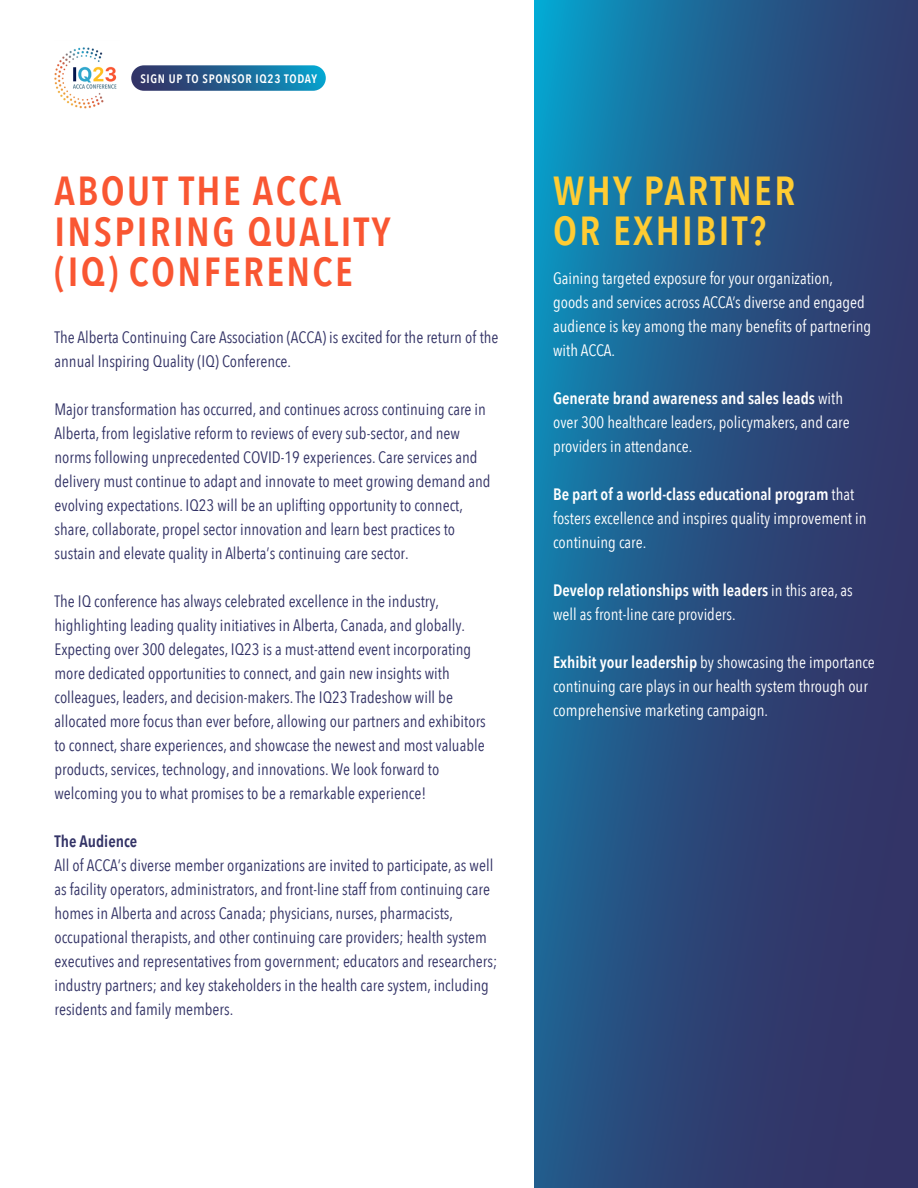
<style>
.page{position:relative;width:918px;height:1188px;background:#fff}
.page>*{position:absolute;margin:0;border:0;box-sizing:border-box;transform-origin:0 0}
.t1{font:600 40.5px/40.5px "Avenir Next Condensed";letter-spacing:.06em;color:#f95632}
.t2{font:600 40.5px/40.5px "Avenir Next Condensed";letter-spacing:.06em;color:#fc3}
.t3{font:16.5px/24px "Avenir Next Condensed";color:#336}
.t4{font:16.5px/24px "Avenir Next Condensed";color:#fff}
.t5{font:600 16.5px "Avenir Next Condensed";color:#336}
.t6{font:600 12.15px "Avenir Next Condensed";letter-spacing:.06em;color:#fff}
.s1{font-weight:600}
</style>
<div class="page">
<div style="left:131px;top:65px;width:195px;height:26px;background:linear-gradient(to right,#382a5e,#089ec9);border-radius:13px"></div>
<img style="left:54px;top:47px;width:63px;height:62px">
<svg style="left:535px;top:0;width:383px;height:1188px;background:#265081"></svg>
<p class="t6" style="left:140px;top:68px;width:178px">SIGN UP TO SPONSOR IQ23 TODAY</p>
<h1 class="t1" style="left:54px;top:170px;width:337px">ABOUT THE ACCA<br>INSPIRING QUALITY (IQ) CONFERENCE</h1>
<p class="t3" style="left:55px;top:325px;width:446px">The Alberta Continuing Care Association (ACCA) is excited for the return of the annual Inspiring Quality (IQ) Conference.</p>
<p class="t3" style="left:55px;top:397px;width:438px">Major transformation has occurred, and continues across continuing care in Alberta, from legislative reform to reviews of every sub-sector, and new norms following unprecedented COVID-19 experiences. Care services and delivery must continue to adapt and innovate to meet growing demand and evolving expectations. IQ23 will be an uplifting opportunity to connect, share, collaborate, propel sector innovation and learn best practices to sustain and elevate quality in Alberta’s continuing care sector.</p>
<p class="t3" style="left:55px;top:589px;width:433px">The IQ conference has always celebrated excellence in the industry, highlighting leading quality initiatives in Alberta, Canada, and globally.<br>Expecting over 300 delegates, IQ23 is a must-attend event incorporating more dedicated opportunities to connect, and gain new insights with colleagues, leaders, and decision-makers. The IQ23 Tradeshow will be allocated more focus than ever before, allowing our partners and exhibitors to connect, share experiences, and showcase the newest and most valuable products, services, technology, and innovations. We look forward to welcoming you to what promises to be a remarkable experience!</p>
<p class="t5" style="left:55px;top:827px;width:84px">The Audience</p>
<p class="t3" style="left:55px;top:853px;width:444px">All of ACCA’s diverse member organizations are invited to participate, as well as facility operators, administrators, and front-line staff from continuing care homes in Alberta and across Canada; physicians, nurses, pharmacists, occupational therapists, and other continuing care providers; health system executives and representatives from government; educators and researchers; industry partners; and key stakeholders in the health care system, including residents and family members.</p>
<h1 class="t2" style="left:553px;top:169px;width:244px">WHY PARTNER<br>OR EXHIBIT?</h1>
<p class="t4" style="left:553px;top:265px;width:320px">Gaining targeted exposure for your organization, goods and services across ACCA’s diverse and engaged audience is key among the many benefits of partnering with ACCA.</p>
<p class="t4" style="left:553px;top:385px;width:298px"><span class="s1">Generate brand awareness and sales leads</span> with over 300 healthcare leaders, policymakers, and care providers in attendance.</p>
<p class="t4" style="left:553px;top:481px;width:315px"><span class="s1">Be part of a world-class educational program</span> that fosters excellence and inspires quality improvement in continuing care.</p>
<p class="t4" style="left:553px;top:577px;width:301px"><span class="s1">Develop relationships with leaders</span> in this area, as well as front-line care providers.</p>
<p class="t4" style="left:553px;top:649px;width:323px"><span class="s1">Exhibit your leadership</span> by showcasing the importance continuing care plays in our health system through our comprehensive marketing campaign.</p>
</div>
